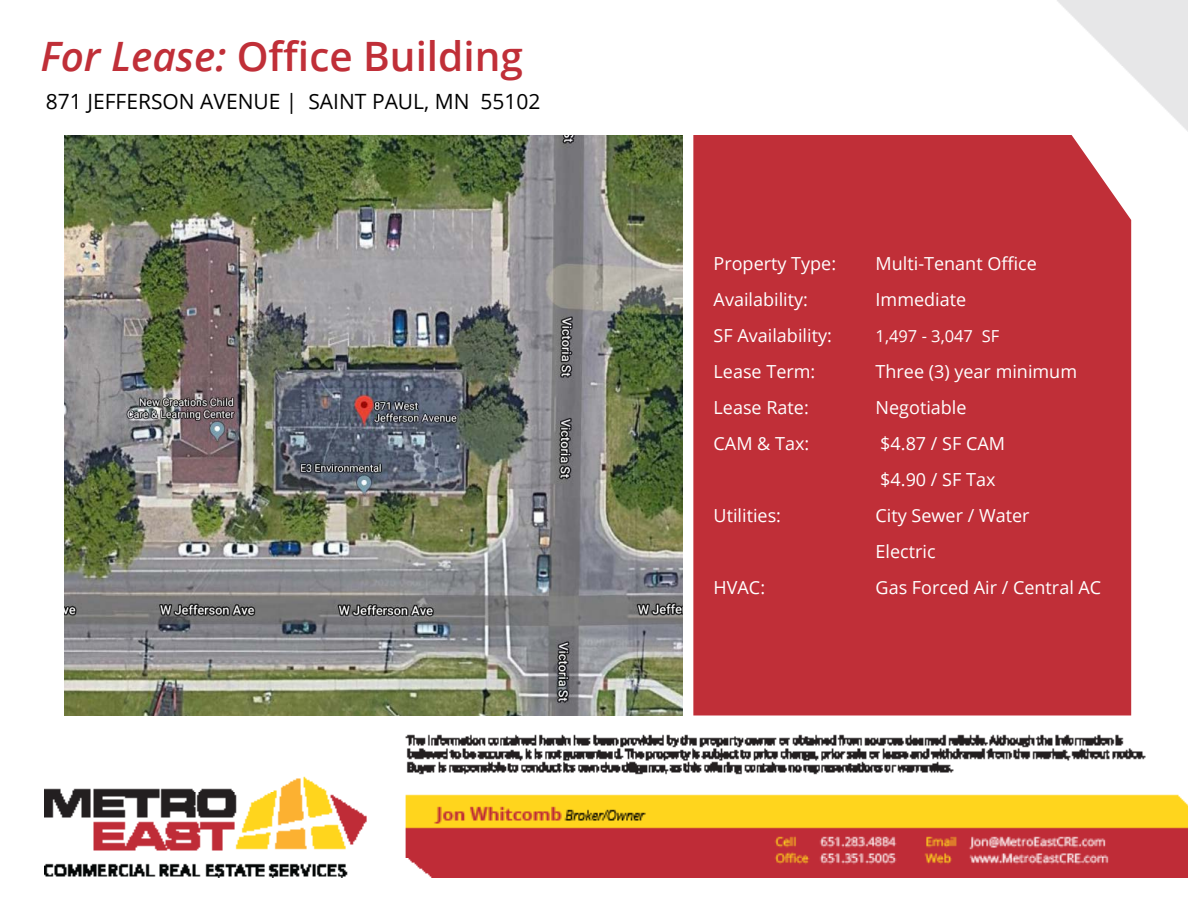
<style>
.page{position:relative;width:1188px;height:918px;background:#fff}
.page>*{position:absolute;margin:0;border:0;box-sizing:border-box;transform-origin:0 0}
.t1{font:600 40.5px "Open Sans";color:#c02f38}
.t2{font:21px "Open Sans";color:#000}
.t3{font:18px/36px "Open Sans";color:#fff}
.t4{font:16.5px "Open Sans";color:#fff}
.s1{font-style:italic}
</style>
<div class="page">
<img style="left:44px;top:0;width:1144px;height:878px">
<div style="left:693px;top:135px;width:438px;height:581px;background:#c02f38"></div>
<img style="left:65px;top:135px;width:618px;height:581px">
<h1 class="t1" style="left:40px;top:29px;width:484px"><span class="s1">For Lease:</span> Office Building</h1>
<p class="t2" style="left:46px;top:87px;width:496px">871 JEFFERSON AVENUE | SAINT PAUL, MN 55102</p>
<p class="t3" style="left:714px;top:245px;width:124px">Property Type:</p>
<p class="t3" style="left:876px;top:245px;width:163px">Multi-Tenant Office</p>
<p class="t3" style="left:714px;top:281px;width:96px">Availability:</p>
<p class="t3" style="left:876px;top:281px;width:92px">Immediate</p>
<p class="t3" style="left:714px;top:317px;width:120px">SF Availability:</p>
<p class="t4" style="left:876px;top:325px;width:125px">1,497 - 3,047 SF</p>
<p class="t3" style="left:714px;top:353px;width:103px">Lease Term:</p>
<p class="t3" style="left:876px;top:353px;width:203px">Three (3) year minimum</p>
<p class="t3" style="left:714px;top:389px;width:97px">Lease Rate:</p>
<p class="t3" style="left:876px;top:389px;width:93px">Negotiable</p>
<p class="t3" style="left:714px;top:425px;width:97px">CAM &amp; Tax:</p>
<p class="t3" style="left:880px;top:425px;width:126px">$4.87 / SF CAM $4.90 / SF Tax</p>
<p class="t3" style="left:714px;top:497px;width:69px">Utilities:</p>
<p class="t3" style="left:876px;top:497px;width:155px">City Sewer / Water<br>Electric</p>
<p class="t3" style="left:714px;top:569px;width:53px">HVAC:</p>
<p class="t3" style="left:876px;top:569px;width:227px">Gas Forced Air / Central AC</p>
</div>
